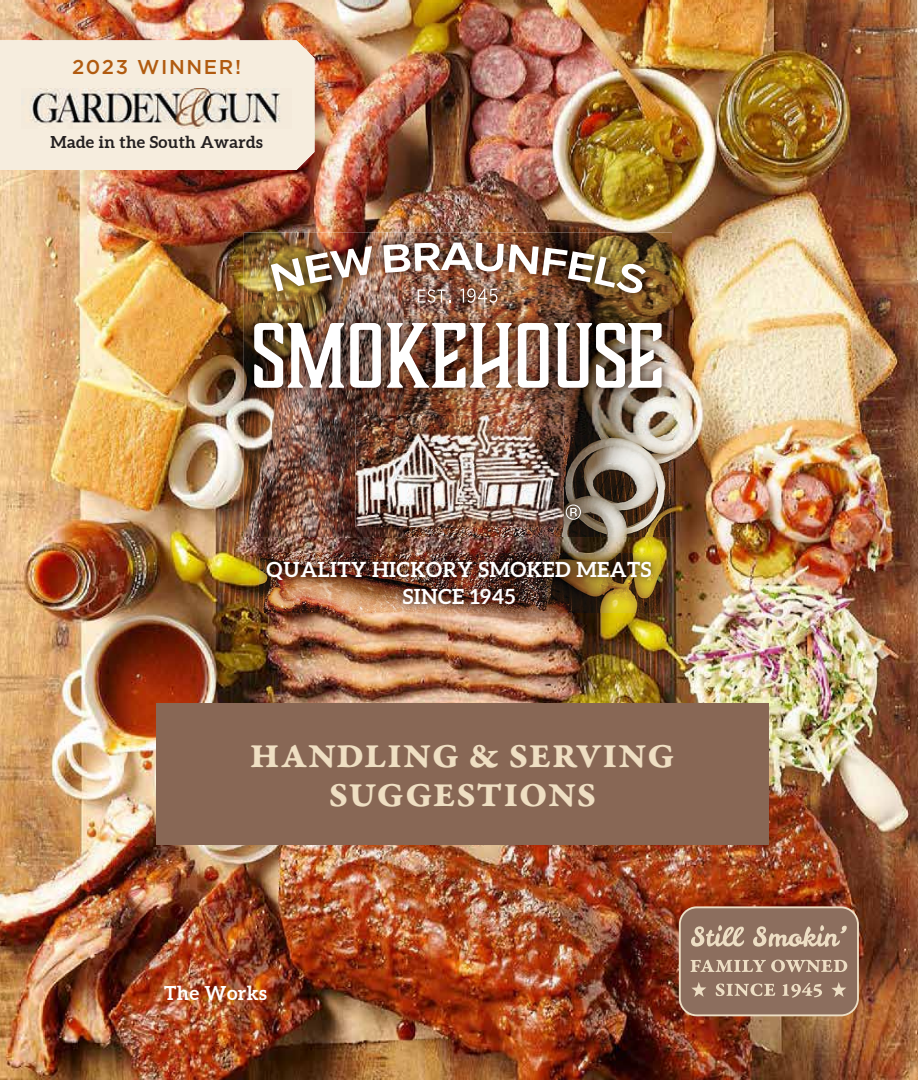
<style>
.page{position:relative;width:918px;height:1080px;background:#fff}
.page>*{position:absolute;margin:0;border:0;box-sizing:border-box;transform-origin:0 0}
.t1{font:36px/39px "Garamond Premr Pro Bd Capt";letter-spacing:.02em;color:#efdfc3;text-align:center}
.t2{font:700 21px/27px "Aleo";letter-spacing:.02em;color:#fff;text-align:center}
.t3{font:500 19.95px "Gotham";letter-spacing:.08em;color:#b15b10}
.t4{font:700 19.5px "Aleo";letter-spacing:.02em;color:#fff}
.t5{font:700 16.65px "Aleo";letter-spacing:.02em;color:#231f20}
</style>
<div class="page">
<img style="left:0;top:0;width:918px;height:1080px">
<div style="left:157px;top:704px;width:612px;height:141px;background:#886755"></div>
<svg style="left:679px;top:906px;width:180px;height:110px;background:#9d816f"></svg>
<img style="left:244px;top:232px;width:160px;height:305px">
<img style="left:404px;top:487px;width:268px;height:50px">
<img style="left:404px;top:232px;width:268px;height:203px">
<img style="left:564px;top:435px;width:108px;height:52px">
<img style="left:271px;top:246px;width:101px;height:46px">
<img style="left:383px;top:243px;width:263px;height:60px">
<img style="left:254px;top:323px;width:90px;height:65px">
<svg style="left:350px;top:323px;width:31px;height:65px"></svg>
<svg style="left:387px;top:323px;width:125px;height:65px"></svg>
<svg style="left:518px;top:323px;width:144px;height:65px"></svg>
<svg style="left:566px;top:505px;width:15px;height:15px"></svg>
<img style="left:356px;top:415px;width:208px;height:112px">
<img style="left:259px;top:554px;width:400px;height:58px">
<div style="left:0;top:40px;width:314px;height:130px;background:#f6edde"></div>
<img style="left:22px;top:88px;width:269px;height:40px">
<p class="t3" style="left:72px;top:54px;width:171px">2023 WINNER!</p>
<p class="t5" style="left:50px;top:131px;width:214px">Made in the South Awards</p>
<p class="t2" style="left:266px;top:557px;width:387px">QUALITY HICKORY SMOKED MEATS<br>SINCE 1945</p>
<h1 class="t1" style="left:250px;top:737px;width:426px">HANDLING &amp; SERVING<br>SUGGESTIONS</h1>
<p class="t4" style="left:164px;top:981px;width:104px">The Works</p>
</div>
